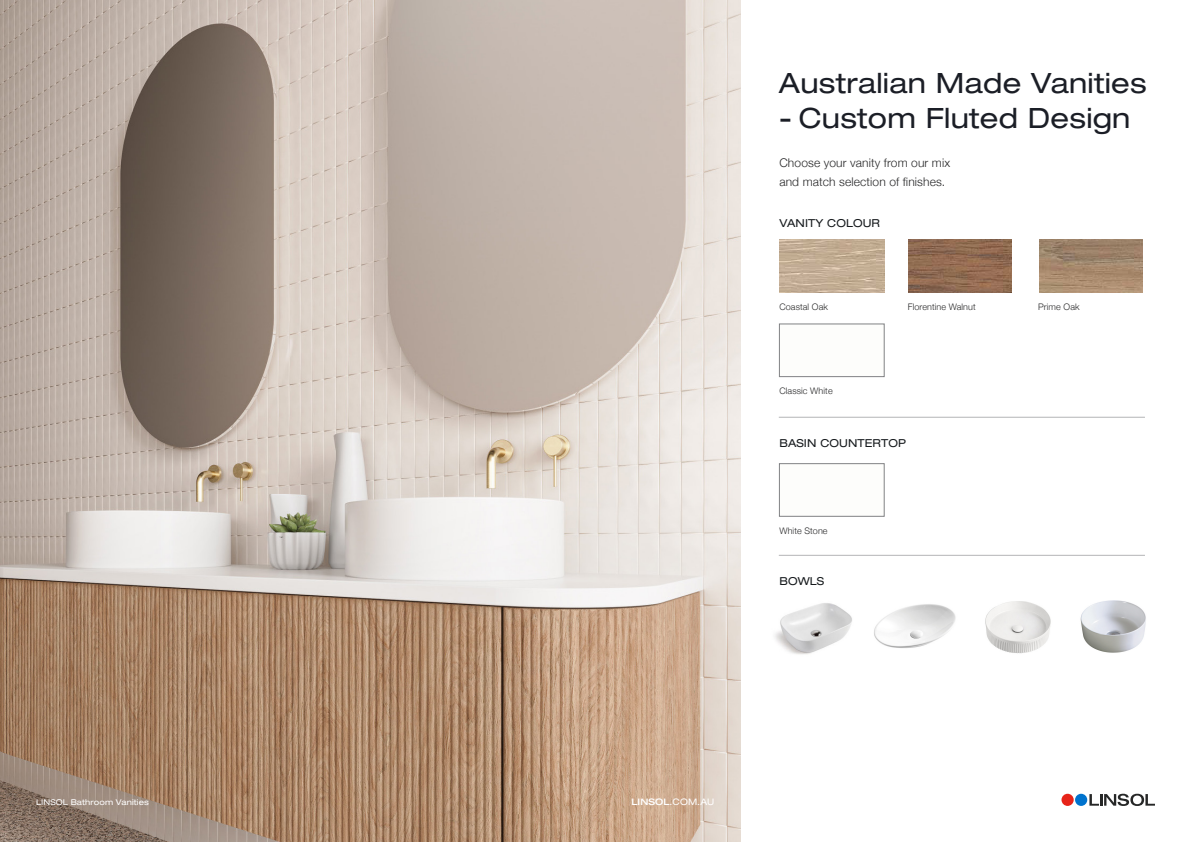
<style>
.page{position:relative;width:1191px;height:842px;background:#fff}
.page>*{position:absolute;margin:0;border:0;box-sizing:border-box;transform-origin:0 0}
.t1{font:expanded 28px "Helvetica Neue";letter-spacing:.01em;color:#1b1e26}
.t2{font:300 12px/19px "Helvetica Neue";letter-spacing:.01em;color:#282829}
.t3{font:expanded 11px "Helvetica Neue";letter-spacing:.01em;color:#161a1d}
.t4{font:300 9px "Helvetica Neue";letter-spacing:.01em;color:#282829}
.t5{font:expanded 9px "Helvetica Neue";color:#fff}
.t6{font:expanded 8px "Helvetica Neue";letter-spacing:.01em;color:#fff}
.s1{font-weight:500}
</style>
<div class="page">
<img style="left:0;top:0;width:741px;height:842px">
<svg style="left:1089px;top:794px;width:66px;height:12px"></svg>
<div style="left:1075px;top:794px;width:12px;height:12px;background:#0073ce;border-radius:50%"></div>
<div style="left:1061px;top:794px;width:12px;height:12px;background:#e72419;border-radius:50%"></div>
<img style="left:779px;top:240px;width:105px;height:53px">
<div style="left:779px;top:324px;width:105px;height:53px;border:1px solid #818285"></div>
<img style="left:1039px;top:240px;width:104px;height:53px">
<img style="left:909px;top:240px;width:103px;height:53px">
<hr style="left:779px;top:417px;width:366px;height:1px;background:#818285">
<hr style="left:779px;top:555px;width:366px;height:1px;background:#818285">
<div style="left:779px;top:463px;width:105px;height:53px;border:1px solid #818285"></div>
<img style="left:775px;top:603px;width:77px;height:52px">
<img style="left:874px;top:604px;width:82px;height:44px">
<img style="left:985px;top:601px;width:66px;height:53px">
<img style="left:1080px;top:600px;width:66px;height:53px">
<h1 class="t1" style="left:779px;top:66px;width:369px">Australian Made Vanities</h1>
<h1 class="t1" style="left:779px;top:101px;width:353px">- Custom Fluted Design</h1>
<h2 class="t2" style="left:779px;top:153px;width:172px">Choose your vanity from our mix and match selection of finishes.</h2>
<p class="t3" style="left:779px;top:217px;width:102px">VANITY COLOUR</p>
<p class="t4" style="left:779px;top:302px;width:50px">Coastal Oak</p>
<p class="t4" style="left:907px;top:302px;width:69px">Florentine Walnut</p>
<p class="t4" style="left:779px;top:385px;width:55px">Classic White</p>
<p class="t3" style="left:779px;top:437px;width:128px">BASIN COUNTERTOP</p>
<p class="t4" style="left:779px;top:525px;width:50px">White Stone</p>
<p class="t3" style="left:779px;top:575px;width:46px">BOWLS</p>
<p class="t4" style="left:1038px;top:302px;width:43px">Prime Oak</p>
<p class="t6" style="left:36px;top:797px;width:114px">LINSOL Bathroom Vanities</p>
<p class="t5" style="left:631px;top:797px;width:84px"><span class="s1">LINSOL</span>.COM.AU</p>
</div>
